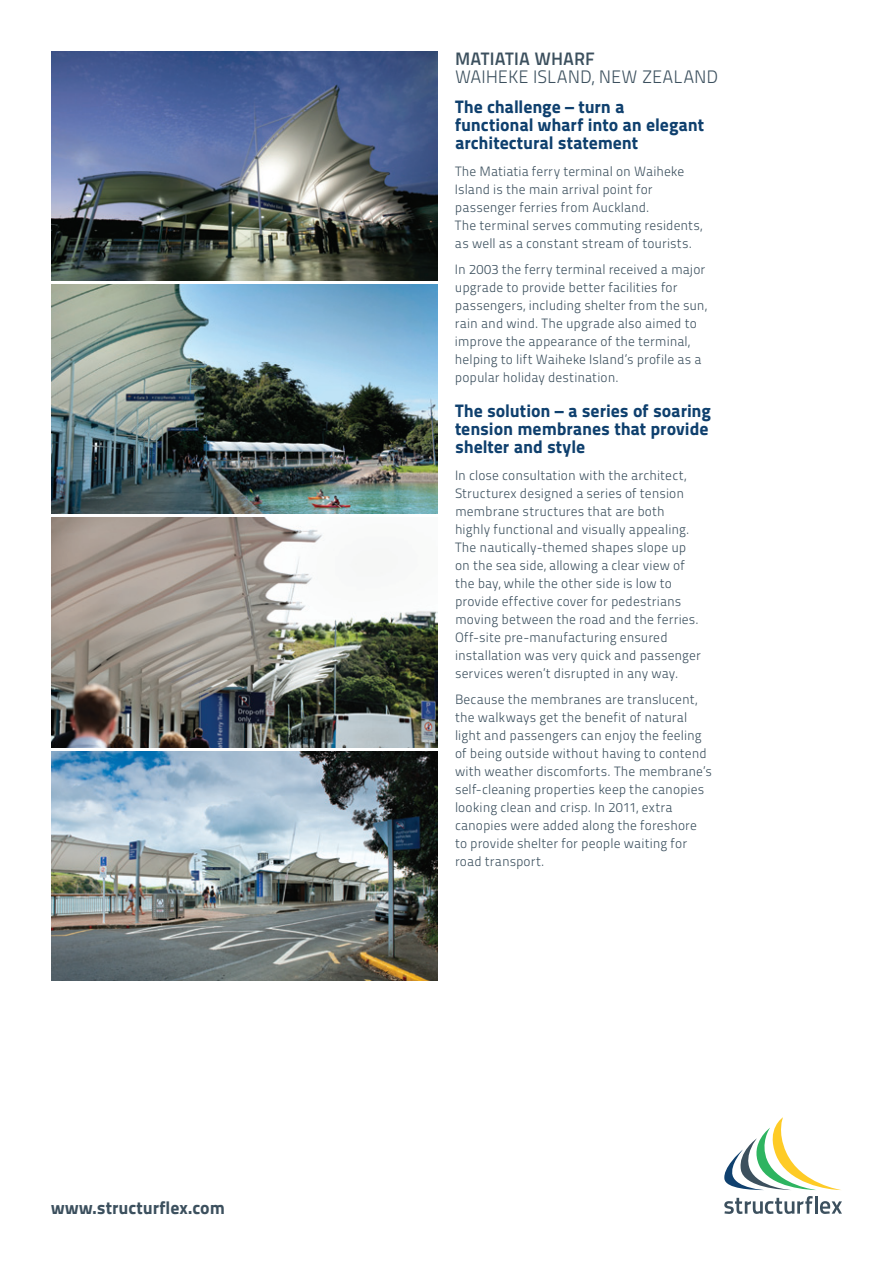
<style>
.page{position:relative;width:893px;height:1265px;background:#fff}
.page>*{position:absolute;margin:0;border:0;box-sizing:border-box;transform-origin:0 0}
.t1{font:18px/18px "Titillium Maps 26 L 999 wt";letter-spacing:-.005em;color:#0f406e}
.t2{font:18px "Titillium Maps 26 L 250 wt";color:#3c505e}
.t3{font:18px "Titillium Maps 26 L 999 wt";letter-spacing:-.005em;color:#3c505e}
.t4{font:18px "Titillium Maps 26 L 750 wt";letter-spacing:.005em;color:#3c505e}
.t5{font:13.5px/18px "Titillium Maps 26 L 250 wt";letter-spacing:.005em;color:#3c505e}
</style>
<div class="page">
<svg style="left:724px;top:1117px;width:117px;height:73px"></svg>
<svg style="left:724px;top:1196px;width:118px;height:18px"></svg>
<img style="left:51px;top:284px;width:387px;height:229px">
<img style="left:51px;top:518px;width:387px;height:229px">
<img style="left:51px;top:751px;width:387px;height:229px">
<img style="left:51px;top:51px;width:387px;height:229px">
<h1 class="t3" style="left:51px;top:1193px;width:175px">www.structurflex.com</h1>
<h1 class="t4" style="left:455px;top:44px;width:139px">MATIATIA WHARF</h1>
<h1 class="t2" style="left:455px;top:63px;width:265px">Waiheke Islan d, New Zealan d</h1>
<h1 class="t1" style="left:455px;top:97px;width:251px">The challenge – turn a functional wharf into an elegant architectural statement</h1>
<p class="t5" style="left:455px;top:161px;width:249px">The Matiatia ferry terminal on Waiheke Island is the main arrival point for passenger ferries from Auckland.<br>The terminal serves commuting residents, as well as a constant stream of tourists.</p>
<p class="t5" style="left:455px;top:260px;width:254px">I n 2003 the ferry terminal received a major upgrade to provide better facilities for passengers, including shelter from the sun, rain and wind. The upgrade also aimed to improve the appearance of the terminal, helping to lift Waiheke Island’s profile as a popular holiday destination.</p>
<h1 class="t1" style="left:455px;top:401px;width:258px">The solution – a series of soaring tension membranes that provide shelter and style</h1>
<p class="t5" style="left:455px;top:465px;width:247px">I n close consultation with the architect, Structurex designed a series of tension membrane structures that are both highly functional and visually appealing.<br>The nautically-themed shapes slope up on the sea side, allowing a clear view of the bay, while the other side is low to provide effective cover for pedestrians moving between the road and the ferries.<br>Off-site pre-manufacturing ensured installation was very quick and passenger services weren’t disrupted in any way.</p>
<p class="t5" style="left:455px;top:690px;width:259px">Because the membranes are translucent, the walkways get the benefit of natural light and passengers can enjoy the feeling of being outside without having to contend with weather discomforts. The membrane’s self-cleaning properties keep the canopies looking clean and crisp. I n 2011, extra canopies were added along the foreshore to provide shelter for people waiting for road transport.</p>
</div>
